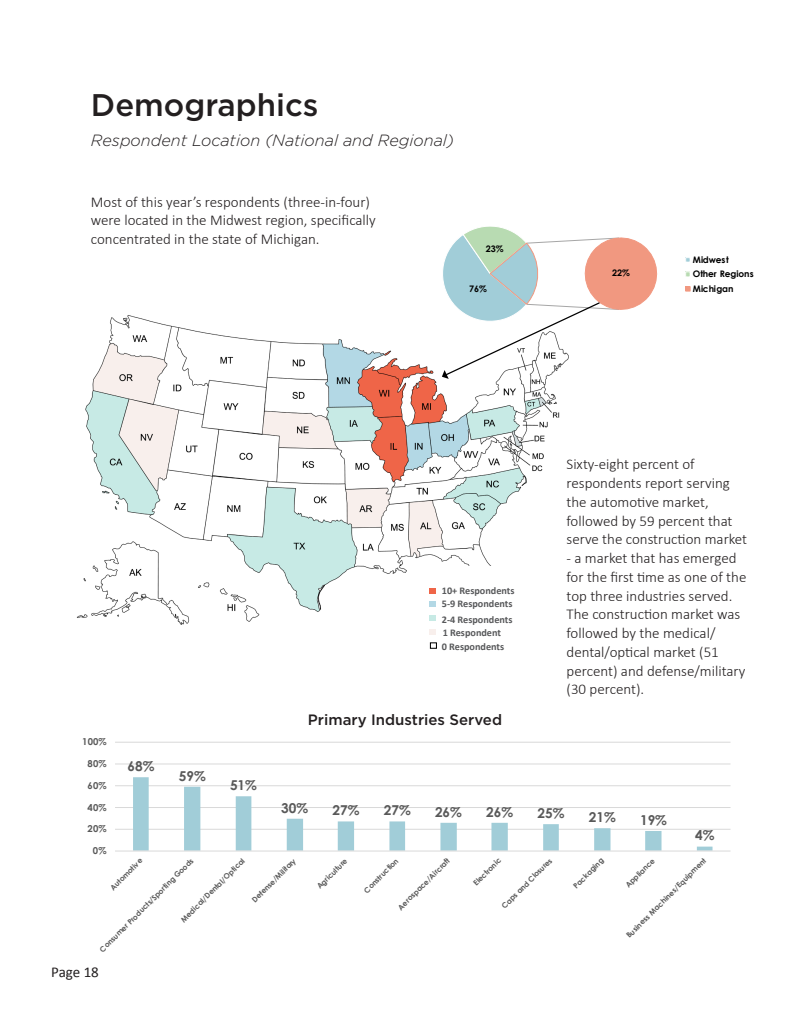
<style>
.page{position:relative;width:810px;height:1035px;background:#fff}
.page>*{position:absolute;margin:0;border:0;box-sizing:border-box;transform-origin:0 0}
.t1{font:500 31.25px "Gotham";color:#231f20}
.t2{font:italic 300 16.25px "Gotham";color:#231f20}
.t3{font:300 15px/18.8px "Calibri";color:#231f20}
.t4{font:500 15px "Gotham";color:#231f20}
.t5{font:15px "Calibri";letter-spacing:-.005em;color:#231f20}
.t6{font:700 13.62px "Century Gothic";color:#595959}
.t7{font:700 10.25px "Calibri";color:#57585a}
.t8{font:700 9.5px "Century Gothic";letter-spacing:.01em;color:#595959}
.t9{font:700 9px/14.5px "Century Gothic";color:#000}
.t10{font:700 7.5px "Century Gothic";color:#595959}
</style>
<div class="page">
<img style="left:76px;top:315px;width:484px;height:334px">
<div style="left:453px;top:566px;width:122px;height:90px;background:#fff"></div>
<svg style="left:429px;top:588px;width:6px;height:5px"></svg>
<svg style="left:429px;top:601px;width:6px;height:6px"></svg>
<svg style="left:429px;top:615px;width:6px;height:6px"></svg>
<div style="left:430px;top:642px;width:7px;height:7px;border:1px solid #000"></div>
<svg style="left:430px;top:630px;width:6px;height:5px"></svg>
<svg style="left:685px;top:257px;width:5px;height:5px"></svg>
<svg style="left:685px;top:271px;width:5px;height:6px"></svg>
<svg style="left:685px;top:286px;width:6px;height:6px"></svg>
<svg style="left:437px;top:226px;width:221px;height:153px"></svg>
<hr style="left:115px;top:829px;width:616px;height:1px;background:#d9d9d9">
<hr style="left:115px;top:807px;width:616px;height:1px;background:#d9d9d9">
<hr style="left:115px;top:785px;width:616px;height:1px;background:#d9d9d9">
<hr style="left:115px;top:764px;width:616px;height:1px;background:#d9d9d9">
<hr style="left:115px;top:742px;width:616px;height:1px;background:#d9d9d9">
<svg style="left:133px;top:777px;width:580px;height:74px"></svg>
<hr style="left:115px;top:851px;width:616px;height:1px;background:#d9d9d9">
<p class="t1" style="left:91px;top:84px;width:229px">Demographics</p>
<p class="t2" style="left:91px;top:130px;width:365px">Respondent Location (National and Regional)</p>
<p class="t3" style="left:91px;top:192px;width:287px">Most of this year’s respondents (three-in-four) were located in the Midwest region, specifically concentrated in the state of Michigan.</p>
<p class="t9" style="left:486px;top:241px;width:19px">23%</p>
<p class="t9" style="left:469px;top:281px;width:19px">76%</p>
<p class="t9" style="left:612px;top:265px;width:19px">22%</p>
<p class="t9" style="left:693px;top:252px;width:63px">Midwest<br>Other Regions<br>Michigan</p>
<p class="t8" style="left:82px;top:735px;width:26px">100%</p>
<p class="t8" style="left:88px;top:756px;width:21px">80%</p>
<p class="t8" style="left:88px;top:778px;width:21px">60%</p>
<p class="t6" style="left:128px;top:756px;width:28px">68%</p>
<p class="t6" style="left:179px;top:765px;width:28px">59%</p>
<p class="t6" style="left:230px;top:775px;width:28px">51%</p>
<p class="t7" style="left:442px;top:583px;width:74px">10+ Respondents</p>
<p class="t7" style="left:442px;top:597px;width:72px">5-9 Respondents</p>
<p class="t7" style="left:442px;top:612px;width:72px">2-4 Respondents</p>
<p class="t7" style="left:443px;top:625px;width:60px">1 Respondent</p>
<p class="t7" style="left:442px;top:639px;width:64px">0 Respondents</p>
<p class="t4" style="left:308px;top:710px;width:196px">Primary Industries Served</p>
<p class="t3" style="left:567px;top:455px;width:182px">Sixty-eight percent of respondents report serving the automotive market, followed by 59 percent that serve the construction market</p>
<p class="t3" style="left:567px;top:549px;width:181px">- a market that has emerged for the first time as one of the top three industries served.<br>The construction market was followed by the medical/ dental/optical market (51 percent) and defense/military (30 percent).</p>
<p class="t8" style="left:88px;top:800px;width:21px">40%</p>
<p class="t8" style="left:88px;top:822px;width:21px">20%</p>
<p class="t8" style="left:93px;top:843px;width:15px">0%</p>
<p class="t6" style="left:281px;top:797px;width:28px">30%</p>
<p class="t6" style="left:333px;top:800px;width:28px">27%</p>
<p class="t6" style="left:384px;top:800px;width:28px">27%</p>
<p class="t6" style="left:435px;top:801px;width:28px">26%</p>
<p class="t6" style="left:486px;top:801px;width:28px">26%</p>
<p class="t6" style="left:538px;top:803px;width:28px">25%</p>
<p class="t6" style="left:589px;top:807px;width:28px">21%</p>
<p class="t6" style="left:640px;top:810px;width:28px">19%</p>
<p class="t6" style="left:695px;top:825px;width:21px">4%</p>
<p class="t10" style="left:624px;top:932px;width:111px;rotate:-45deg">Business Machines/Equipment</p>
<p class="t10" style="left:178px;top:917px;width:88px;rotate:-45deg">Medical/Dental/Optical</p>
<p class="t10" style="left:249px;top:897px;width:60px;rotate:-45deg">Defense/Military</p>
<p class="t10" style="left:314px;top:884px;width:41px;rotate:-45deg">Agriculture</p>
<p class="t10" style="left:361px;top:888px;width:47px;rotate:-45deg">Construction</p>
<p class="t10" style="left:395px;top:905px;width:71px;rotate:-45deg">Aerospace/Aircraft</p>
<p class="t10" style="left:471px;top:880px;width:38px;rotate:-45deg">Electronic</p>
<p class="t10" style="left:499px;top:903px;width:69px;rotate:-45deg">Caps and Closures</p>
<p class="t10" style="left:571px;top:883px;width:41px;rotate:-45deg">Packaging</p>
<p class="t10" style="left:623px;top:882px;width:40px;rotate:-45deg">Appliance</p>
<p class="t10" style="left:107px;top:885px;width:44px;rotate:-45deg">Automotive</p>
<p class="t10" style="left:97px;top:947px;width:131px;rotate:-45deg">Consumer Products/Sporting Goods</p>
<p class="t5" style="left:51px;top:962px;width:49px">Page 18</p>
</div>
